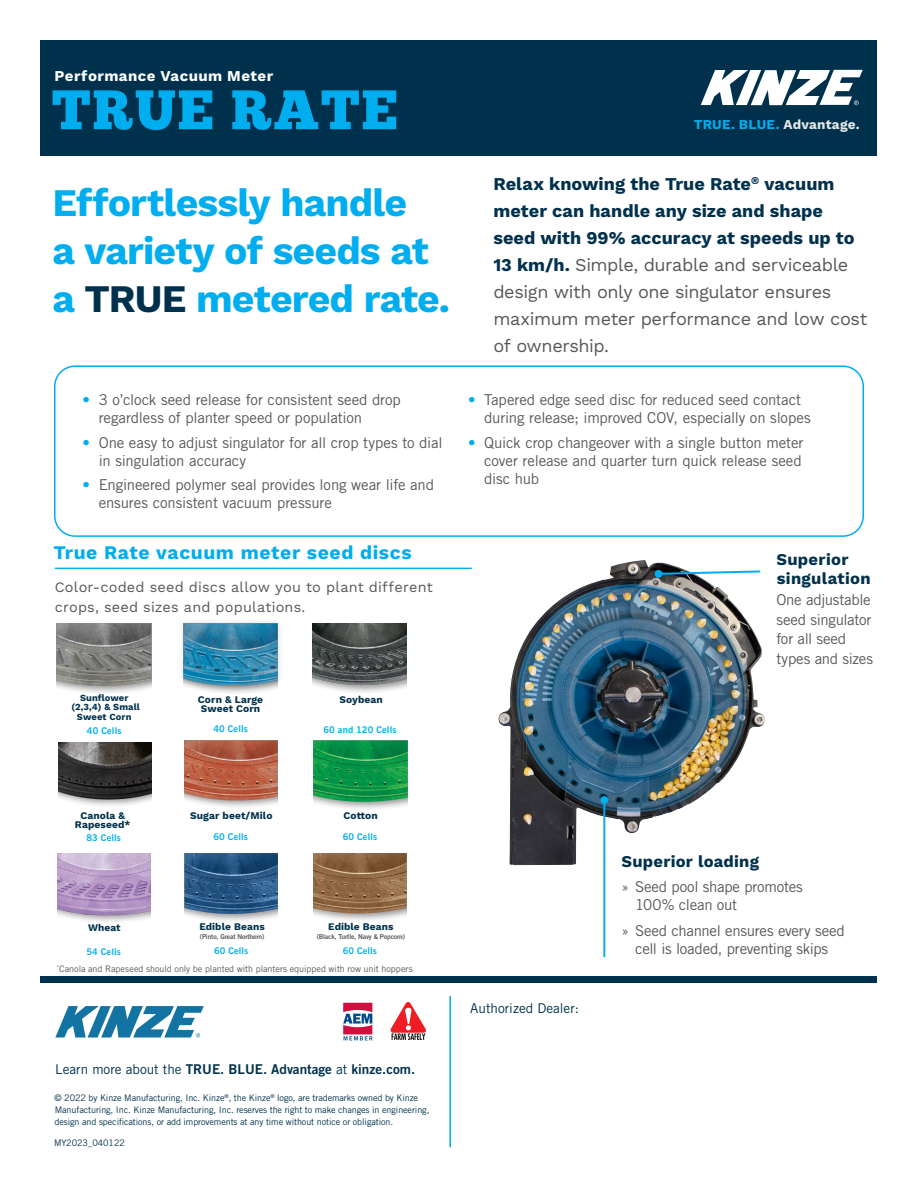
<style>
.page{position:relative;width:918px;height:1188px;background:#fff}
.page>*{position:absolute;margin:0;border:0;box-sizing:border-box;transform-origin:0 0}
.Eyebrow_-_Product_nu{font:55.5px "Chunk Five Ex";letter-spacing:.03em;color:#00aeef}
.Main_Content_Headlin{font:700 39px/48px "Work Sans";letter-spacing:-.02em;color:#00aeef}
.Subhead_with_rule{font:700 19.2px "Work Sans";letter-spacing:.03em;color:#00aeef}
.Main_Feature_Copy_Gr{font:18px/27px "Work Sans";letter-spacing:-.025em;color:#57585a}
.Callout_head{font:700 16.5px/19.5px "Work Sans";letter-spacing:.015em;color:#00314c}
.Callout_paragraph{font:15px/18px "Trade Gothic LT Std";letter-spacing:-.01em;color:#57585a}
.Eyebrow___Kinze_Feat{font:700 15px "Work Sans";letter-spacing:.03em;color:#fff}
.Body_Copy{font:14.4px/20.5px "Work Sans";letter-spacing:.015em;color:#57585a}
.Kinze_address{font:13.5px "Trade Gothic LT Std Bd 2";color:#00314c}
.Intro_Headline{font:700 13.5px "Work Sans";letter-spacing:.015em;color:#00aeef}
.t1{font:13.5px "Trade Gothic LT Std";color:#00314c}
.Image_name_head{font:700 10.2px/9.3px "Work Sans";letter-spacing:.01em;color:#00314c;text-align:center}
.Image_name_head-2{font:700 10.05px "Work Sans";letter-spacing:.01em;color:#00314c}
.Image_name_subhead{font:9.3px "Trade Gothic LT Std Bd 2";letter-spacing:.01em;color:#00aeef}
.Image_name_head-3{font:700 9.3px/9.3px "Work Sans";letter-spacing:.01em;color:#00314c;text-align:center}
.Kinze___statement{font:9px/12px "Trade Gothic LT Std";letter-spacing:-.01em;color:#00314c}
.Callout_paragraph-2{font:9px "Trade Gothic LT Std";letter-spacing:-.005em;color:#57585a}
.Footnote{font:6.75px "Trade Gothic LT Std Bd 2";letter-spacing:-.02em;color:#57585a}
.s1{color:#00314c}
.s2{color:#00aeef}
.s3{color:#e6e7e9}
.s4{font-weight:700;color:#00314c}
.s5{font-family:"Trade Gothic LT Std"}
</style>
<div class="page">
<div style="left:40px;top:40px;width:838px;height:116px;background:#00314c"></div>
<svg style="left:701px;top:70px;width:162px;height:35px"></svg>
<div style="left:54px;top:365px;width:810px;height:172px;border:2px solid #00aeef;border-radius:20px"></div>
<svg style="left:55px;top:1006px;width:149px;height:32px"></svg>
<svg style="left:391px;top:1002px;width:35px;height:38px"></svg>
<svg style="left:343px;top:1003px;width:30px;height:37px"></svg>
<hr style="left:449px;top:996px;width:2px;height:151px;background:#00aeef">
<div style="left:40px;top:976px;width:838px;height:7px;background:#00314c"></div>
<hr style="left:55px;top:568px;width:417px;height:1px;background:#00aeef">
<img style="left:498px;top:560px;width:267px;height:305px">
<svg style="left:657px;top:569px;width:105px;height:7px"></svg>
<div style="left:655px;top:570px;width:7px;height:8px;background:#00aeef;border-radius:50%"></div>
<hr style="left:603px;top:800px;width:2px;height:157px;background:#00aeef">
<div style="left:600px;top:796px;width:8px;height:8px;background:#00aeef;border-radius:50%"></div>
<div style="left:178px;top:618px;width:105px;height:74px;background:#231f20;opacity:.16"></div>
<div style="left:184px;top:624px;width:94px;height:71px;background:#231f20;opacity:.5"></div>
<img style="left:184px;top:624px;width:94px;height:66px">
<img style="left:57px;top:854px;width:93px;height:68px">
<div style="left:184px;top:853px;width:94px;height:70px;background:#231f20;opacity:.5"></div>
<img style="left:184px;top:853px;width:94px;height:64px">
<div style="left:313px;top:741px;width:95px;height:70px;background:#231f20;opacity:.5"></div>
<img style="left:313px;top:741px;width:95px;height:64px">
<div style="left:313px;top:623px;width:93px;height:72px;background:#231f20;opacity:.5"></div>
<img style="left:313px;top:623px;width:93px;height:68px">
<div style="left:313px;top:853px;width:94px;height:70px;background:#231f20;opacity:.5"></div>
<img style="left:313px;top:853px;width:94px;height:64px">
<div style="left:57px;top:623px;width:94px;height:71px;background:#231f20;opacity:.5"></div>
<img style="left:57px;top:623px;width:94px;height:67px">
<div style="left:184px;top:741px;width:94px;height:69px;background:#231f20;opacity:.5"></div>
<img style="left:184px;top:741px;width:94px;height:62px">
<img style="left:58px;top:742px;width:93px;height:64px">
<p class="Eyebrow___Kinze_Feat" style="left:55px;top:67px;width:220px">Performance Vacuum Meter</p>
<p class="Eyebrow_-_Product_nu" style="left:52px;top:68px;width:347px">TRUE RATE</p>
<p class="Main_Content_Headlin" style="left:52px;top:180px;width:399px">Effortlessly handle<br>a variety of seeds at a <span class="s1">TRUE</span> metered rate.</p>
<p class="Callout_paragraph" style="left:99px;top:390px;width:304px;text-indent:-16px"><span class="s2">•</span> 3 o’clock seed release for consistent seed drop regardless of planter speed or population</p>
<p class="Callout_paragraph" style="left:99px;top:433px;width:345px;text-indent:-16px"><span class="s2">•</span> One easy to adjust singulator for all crop types to dial in singulation accuracy</p>
<p class="Callout_paragraph" style="left:99px;top:476px;width:337px;text-indent:-16px"><span class="s2">•</span> Engineered polymer seal provides long wear life and ensures consistent vacuum pressure</p>
<p class="Subhead_with_rule" style="left:53px;top:542px;width:360px">True Rate vacuum meter seed discs</p>
<p class="Body_Copy" style="left:55px;top:577px;width:380px">Color-coded seed discs allow you to plant different crops, seed sizes and populations.</p>
<p class="Image_name_head-3" style="left:71px;top:694px;width:70px">Sunflower (2,3,4) &amp; Small<br>Sweet Corn</p>
<p class="Image_name_subhead" style="left:87px;top:724px;width:36px">40 Cells</p>
<p class="Image_name_head" style="left:198px;top:695px;width:67px">Corn &amp; Large</p>
<p class="Image_name_head" style="left:201px;top:704px;width:61px">Sweet Corn</p>
<p class="Image_name_subhead" style="left:213px;top:723px;width:36px">40 Cells</p>
<p class="Image_name_head" style="left:340px;top:695px;width:45px">Soybean</p>
<p class="Image_name_subhead" style="left:323px;top:724px;width:74px">60 and 120 Cells</p>
<p class="Intro_Headline" style="left:694px;top:116px;width:167px">TRUE. BLUE. <span class="s3">Advantage.</span></p>
<p class="Main_Feature_Copy_Gr" style="left:493px;top:171px;width:376px"><span class="s4">Relax knowing the True Rate</span><sup>®</sup> <span class="s4">vacuum meter can handle any size and shape seed with 99% accuracy at speeds up to 13 km/h.</span> Simple, durable and serviceable design with only one singulator ensures maximum meter performance and low cost of ownership.</p>
<p class="Callout_paragraph" style="left:484px;top:390px;width:328px;text-indent:-16px"><span class="s2">•</span> Tapered edge seed disc for reduced seed contact during release; improved COV, especially on slopes</p>
<p class="Callout_paragraph" style="left:484px;top:433px;width:321px;text-align:justify;text-indent:-16px"><span class="s2">•</span> Quick crop changeover with a single button meter cover release and quarter turn quick release seed disc hub</p>
<p class="Callout_head" style="left:776px;top:550px;width:96px">Superior singulation</p>
<p class="Callout_paragraph" style="left:776px;top:590px;width:98px;line-height:19.5px">One adjustable seed singulator for all seed types and sizes</p>
<p class="Image_name_head" style="left:75px;top:812px;width:57px">Canola &amp;<br>Rapeseed*</p>
<p class="Image_name_subhead" style="left:86px;top:832px;width:36px">83 Cells</p>
<p class="Image_name_head-2" style="left:88px;top:922px;width:34px">Wheat</p>
<p class="Image_name_subhead" style="left:87px;top:945px;width:36px">54 Cells</p>
<p class="Image_name_head" style="left:190px;top:811px;width:84px">Sugar beet/Milo</p>
<p class="Image_name_subhead" style="left:213px;top:831px;width:36px">60 Cells</p>
<p class="Image_name_head-2" style="left:199px;top:921px;width:67px">Edible Beans</p>
<p class="Footnote" style="left:200px;top:932px;width:66px">(Pinto, Great Northern)</p>
<p class="Image_name_subhead" style="left:214px;top:945px;width:36px">60 Cells</p>
<p class="Image_name_head" style="left:344px;top:811px;width:36px">Cotton</p>
<p class="Image_name_subhead" style="left:343px;top:831px;width:36px">60 Cells</p>
<p class="Image_name_head-2" style="left:328px;top:921px;width:67px">Edible Beans</p>
<p class="Footnote" style="left:317px;top:932px;width:90px">(Black, Turtle, Navy &amp; Popcorn)</p>
<p class="Image_name_subhead" style="left:343px;top:945px;width:36px">60 Cells</p>
<p class="Callout_paragraph-2" style="left:56px;top:964px;width:358px"><sup>*</sup>Canola and Rapeseed should only be planted with planters equipped with row unit hoppers</p>
<p class="Kinze_address" style="left:55px;top:1061px;width:361px"><span class="s5">Learn more about the</span> TRUE. BLUE. Advantage <span class="s5">at</span> kinze.com.</p>
<p class="Kinze___statement" style="left:55px;top:1092px;width:376px">© 2022 by Kinze Manufacturing, Inc. Kinze<sup>®</sup>, the Kinze<sup>®</sup> logo, are trademarks owned by Kinze<br>Manufacturing, Inc. Kinze Manufacturing, Inc. reserves the right to make changes in engineering, design and specifications, or add improvements at any time without notice or obligation.</p>
<p class="Kinze___statement" style="left:54px;top:1137px;width:72px">MY2023_040122</p>
<p class="t1" style="left:470px;top:1000px;width:110px">Authorized Dealer:</p>
<p class="Callout_head" style="left:622px;top:853px;width:139px">Superior loading</p>
<p class="Callout_paragraph" style="left:635px;top:877px;width:169px;text-indent:-14px">» Seed pool shape promotes<br>100% clean out</p>
<p class="Callout_paragraph" style="left:622px;top:922px;width:225px;text-align:center">» Seed channel ensures every seed cell is loaded, preventing skips</p>
</div>
